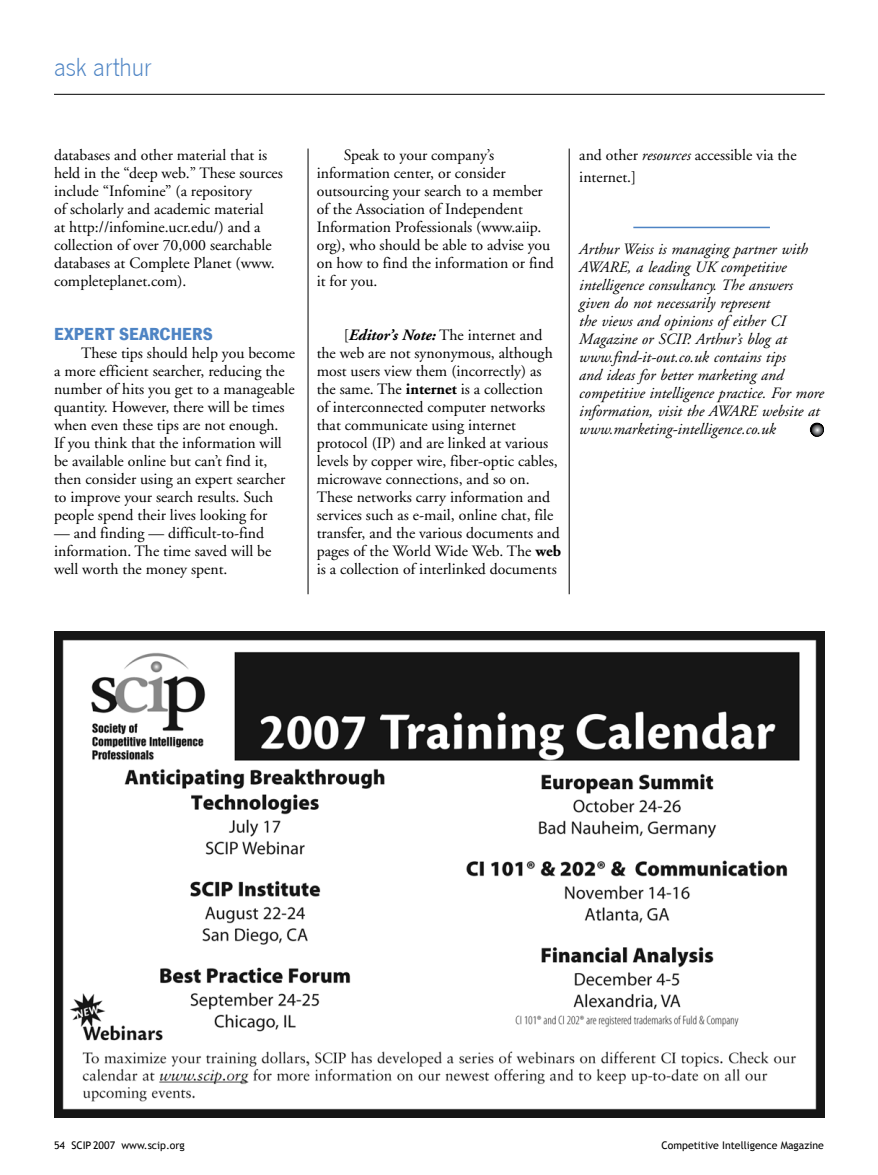
<style>
.page{position:relative;width:878px;height:1175px;background:#fff}
.page>*{position:absolute;margin:0;border:0;box-sizing:border-box;transform-origin:0 0}
.t1{font:27px "News Got T Ligh";color:#4e84c4}
.t2{font:700 18px "News Got T";color:#4e84c4}
.t3{font:15.75px/18px "Adobe Garamond";color:#000}
.t4{font:italic 15.75px/18px "Adobe Garamond";color:#000}
.t5{font:10.5px "Trebuchet MS";color:#000}
.s1{font-weight:700;font-style:italic}
.s2{font-weight:700}
.s3{font-style:italic}
</style>
<div class="page">
<hr style="left:54px;top:94px;width:770px;height:1px;background:#000">
<hr style="left:633px;top:227px;width:137px;height:1px;background:#4e84c4">
<hr style="left:308px;top:148px;width:1px;height:446px;background:#000">
<hr style="left:568px;top:148px;width:1px;height:446px;background:#000">
<svg style="left:809px;top:422px;width:15px;height:14px"></svg>
<img style="left:54px;top:631px;width:770px;height:486px">
<h1 class="t1" style="left:54px;top:52px;width:99px">ask arthur</h1>
<p class="t3" style="left:54px;top:146px;width:230px">databases and other material that is held in the “deep web.” These sources include “Infomine” (a repository<br>of scholarly and academic material<br>at http://infomine.ucr.edu/) and a collection of over 70,000 searchable databases at Complete Planet (www. completeplanet.com).</p>
<p class="t2" style="left:54px;top:323px;width:160px">EXPERT SEARCHERS</p>
<p class="t3" style="left:54px;top:344px;width:242px;text-indent:27px">These tips should help you become a more efficient searcher, reducing the number of hits you get to a manageable quantity. However, there will be times when even these tips are not enough.<br>If you think that the information will be available online but can’t find it, then consider using an expert searcher to improve your search results. Such people spend their lives looking for</p>
<p class="t3" style="left:54px;top:524px;width:219px">— and finding — difficult-to-find information. The time saved will be well worth the money spent.</p>
<p class="t3" style="left:316px;top:146px;width:239px;text-indent:27px">Speak to your company’s information center, or consider outsourcing your search to a member of the Association of Independent<br>Information Professionals (www.aiip. org), who should be able to advise you on how to find the information or find it for you.</p>
<p class="t3" style="left:316px;top:326px;width:246px;text-indent:27px">[<span class="s1">Editor’s Note:</span> The internet and the web are not synonymous, although most users view them (incorrectly) as the same. The <span class="s2">internet</span> is a collection<br>of interconnected computer networks that communicate using internet protocol (IP) and are linked at various levels by copper wire, fiber-optic cables, microwave connections, and so on.<br>These networks carry information and services such as e-mail, online chat, file transfer, and the various documents and pages of the World Wide Web. The <span class="s2">web </span>is a collection of interlinked documents</p>
<p class="t3" style="left:579px;top:145px;width:219px;line-height:21.6px">and other <span class="s3">resources</span> accessible via the internet.]</p>
<p class="t4" style="left:579px;top:240px;width:246px">Arthur Weiss is managing partner with AWARE, a leading UK competitive intelligence consultancy. The answers given do not necessarily represent<br>the views and opinions of either CI Magazine or SCIP. Arthur’s blog at www.find-it-out.co.uk contains tips<br>and ideas for better marketing and competitive intelligence practice. For more information, visit the AWARE website at www.marketing-intelligence.co.uk</p>
<p class="t5" style="left:54px;top:1139px;width:132px">54 SCIP 2007 www.scip.org</p>
<p class="t5" style="left:661px;top:1139px;width:164px">Competitive Intelligence Magazine</p>
</div>
